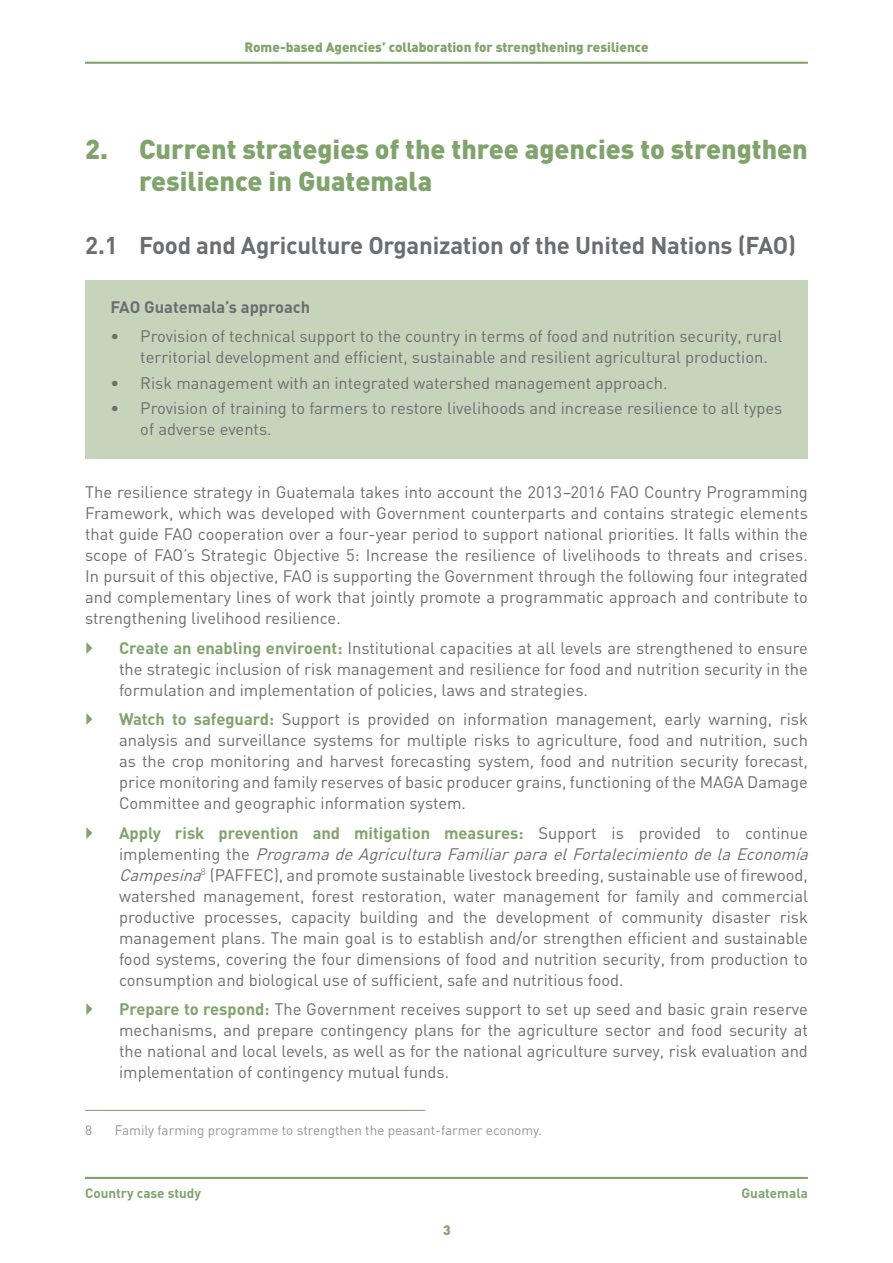
<style>
.page{position:relative;width:893px;height:1263px;background:#fff}
.page>*{position:absolute;margin:0;border:0;box-sizing:border-box;transform-origin:0 0}
.t1{font:900 27px/32.4px "DIN";color:#81a46d}
.Subtitle{font:700 24px "DIN";letter-spacing:-.01em;color:#6c6d70}
.Text{font:16.5px/21px "DIN";color:#6c6d70;text-align:justify}
.Box_text{font:700 16.5px "DIN";color:#6c6d70}
.Footnote{font:13.5px "DIN";color:#939598}
.t2{font:900 13.5px "DIN";color:#81a46d}
.t3{font:700 13.5px "DIN";color:#81a46d}
.s1{font-style:italic}
.s2{font-weight:700;color:#81a46d}
</style>
<div class="page">
<hr style="left:85px;top:1177px;width:723px;height:2px;background:#81a46d">
<hr style="left:85px;top:62px;width:723px;height:2px;background:#81a46d">
<div style="left:85px;top:281px;width:723px;height:178px;background:#c5d4bb"></div>
<hr style="left:85px;top:1110px;width:340px;height:1px;background:#81a46d">
<p class="t2" style="left:244px;top:38px;width:406px">Rome-based Agencies’ collaboration for strengthening resilience</p>
<p class="t1" style="left:139px;top:131px;width:670px;text-indent:-54px">2. Current strategies of the three agencies to strengthen resilience in Guatemala</p>
<p class="Subtitle" style="left:85px;top:230px;width:713px">2.1 Food and Agriculture Organization of the United Nations (FAO)</p>
<p class="Box_text" style="left:111px;top:296px;width:201px">FAO Guatemala’s approach</p>
<p class="Text" style="left:140px;top:326px;width:644px;text-indent:-30px">• Provision of technical support to the country in terms of food and nutrition security, rural territorial development and efficient, sustainable and resilient agricultural production.</p>
<p class="Text" style="left:111px;top:372px;width:559px">• Risk management with an integrated watershed management approach.</p>
<p class="Text" style="left:140px;top:397px;width:644px;text-indent:-30px">• Provision of training to farmers to restore livelihoods and increase resilience to all types of adverse events.</p>
<p class="Text" style="left:85px;top:481px;width:724px">The resilience strategy in Guatemala takes into account the 2013<span class="s1">–</span>2016 FAO Country Programming Framework, which was developed with Government counterparts and contains strategic elements that guide FAO cooperation over a four-year period to support national priorities. It falls within the scope of FAO’s Strategic Objective 5: Increase the resilience of livelihoods to threats and crises.<br>In pursuit of this objective, FAO is supporting the Government through the following four integrated and complementary lines of work that jointly promote a programmatic approach and contribute to strengthening livelihood resilience.</p>
<p class="Text" style="left:119px;top:637px;width:690px"><span class="s2">Create an enabling enviroent:</span> Institutional capacities at all levels are strengthened to ensure the strategic inclusion of risk management and resilience for food and nutrition security in the formulation and implementation of policies, laws and strategies.</p>
<p class="Text" style="left:119px;top:708px;width:690px"><span class="s2">Watch to safeguard:</span> Support is provided on information management, early warning, risk analysis and surveillance systems for multiple risks to agriculture, food and nutrition, such as the crop monitoring and harvest forecasting system, food and nutrition security forecast, price monitoring and family reserves of basic producer grains, functioning of the MAGA Damage Committee and geographic information system.</p>
<p class="Text" style="left:119px;top:822px;width:696px;text-align:left"><span class="s2">Apply risk prevention and mitigation measures:</span> Support is provided to continue i m p l e m e n t i n g t h e <span class="s1">ProgramadeAgriculturaFamiliarparaelFortalecimientodelaEconomía Campesina</span><sup>8</sup> (PAFFEC), and promote sustainable livestock breeding, sustainable use of firewood, watershed management, forest restoration, water management for family and commercial productive processes, capacity building and the development of community disaster risk management plans. The main goal is to establish and/or strengthen efficient and sustainable food systems, covering the four dimensions of food and nutrition security, from production to consumption and biological use of sufficient, safe and nutritious food.</p>
<p class="Text" style="left:119px;top:998px;width:690px"><span class="s2">Prepare to respond:</span> The Government receives support to set up seed and basic grain reserve mechanisms, and prepare contingency plans for the agriculture sector and food security at the national and local levels, as well as for the national agriculture survey, risk evaluation and implementation of contingency mutual funds.</p>
<p class="Footnote" style="left:85px;top:1122px;width:9px">8</p>
<p class="Footnote" style="left:115px;top:1122px;width:429px">Family farming programme to strengthen the peasant-farmer economy.</p>
<p class="t3" style="left:85px;top:1184px;width:118px">Country case study</p>
<p class="t3" style="left:741px;top:1184px;width:68px">Guatemala</p>
<p class="t2" style="left:443px;top:1221px;width:9px">3</p>
</div>
